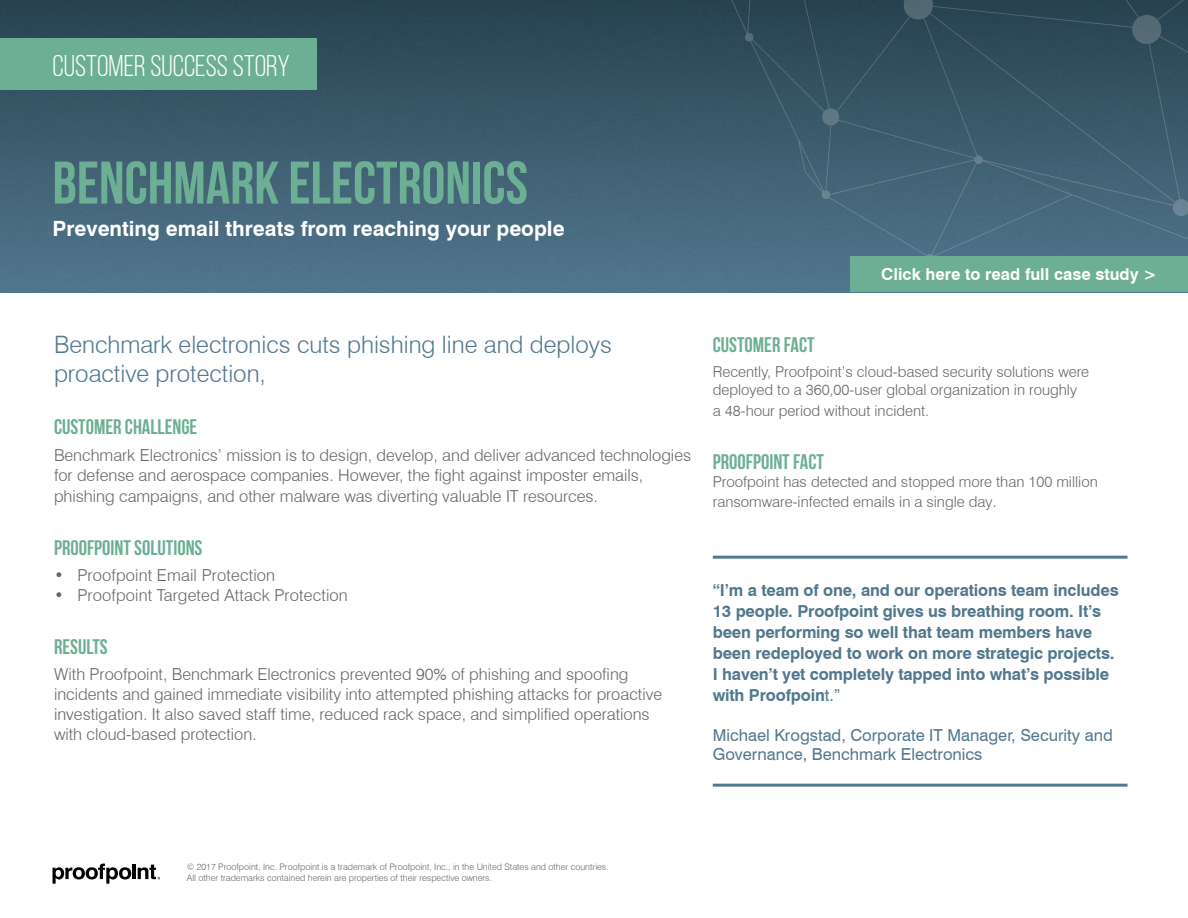
<style>
.page{position:relative;width:1188px;height:918px;background:#fff}
.page>*{position:absolute;margin:0;border:0;box-sizing:border-box;transform-origin:0 0}
.t1{font:700 60px "Bebas Neue";color:#6caf94}
.t2{font:30px "Bebas Neue";color:#fff}
.t3{font:300 24px/28.8px "Swiss 721 BT";color:#51788e}
.t4{font:700 21px "Bebas Neue";color:#6caf94}
.t5{font:700 21px "Swiss 721 BT";color:#fff}
.t6{font:300 16.5px/19.8px "Swiss 721 BT";color:#66656c}
.t7{font:700 16.5px/21px "Swiss 721 BT";letter-spacing:-.01em;color:#51788e}
.t8{font:16.5px/19.8px "Swiss 721 BT";color:#51788e}
.t9{font:700 16.5px "Swiss 721 BT";color:#fff}
.t10{font:300 15px/18px "Swiss 721 BT";color:#66656c}
.t11{font:300 9px/10.8px "Swiss 721 BT";color:#66656c}
.s1{font-size:16.5px}
.s2{font-weight:400}
</style>
<div class="page">
<img style="left:0;top:0;width:850px;height:292px">
<svg style="left:689px;top:0;width:499px;height:262px;background:#3b5a6b"></svg>
<div style="left:0;top:38px;width:316px;height:52px;background:#6caf94"></div>
<svg style="left:52px;top:864px;width:108px;height:20px"></svg>
<hr style="left:713px;top:784px;width:415px;height:3px;background:#51788e">
<hr style="left:713px;top:556px;width:415px;height:3px;background:#51788e">
<div style="left:850px;top:257px;width:338px;height:35px;background:#6caf94"></div>
<h2 class="t2" style="left:52px;top:49px;width:239px">CUSTOMER SUCCESS STORY</h2>
<h1 class="t1" style="left:52px;top:150px;width:477px">BENCHMARK ELECTRONICS</h1>
<p class="t5" style="left:52px;top:215px;width:514px">Preventing email threats from reaching your people</p>
<h3 class="t3" style="left:54px;top:330px;width:559px">Benchmark electronics cuts phishing line and deploys proactive protection,</h3>
<p class="t4" style="left:54px;top:416px;width:145px">CUSTOMER CHALLENGE</p>
<p class="t6" style="left:54px;top:445px;width:639px">Benchmark Electronics’ mission is to design, develop, and deliver advanced technologies for defense and aerospace companies. However, the fight against imposter emails,</p>
<p class="t6" style="left:54px;top:486px;width:545px">phishing campaigns, and other malware was diverting valuable IT resources.</p>
<p class="t4" style="left:54px;top:536px;width:150px">PROOFPOINT SOLUTIONS</p>
<p class="t6" style="left:54px;top:565px;width:223px">• Proofpoint Email Protection</p>
<p class="t6" style="left:54px;top:585px;width:295px">• Proofpoint Targeted Attack Protection</p>
<p class="t4" style="left:54px;top:635px;width:55px">RESULTS</p>
<p class="t6" style="left:54px;top:664px;width:610px">With Proofpoint, Benchmark Electronics prevented 90% of phishing and spoofing incidents and gained immediate visibility into attempted phishing attacks for proactive investigation. It also saved staff time, reduced rack space, and simplified operations with cloud-based protection.</p>
<p class="t9" style="left:881px;top:264px;width:277px">Click here to read full case study &gt;</p>
<p class="t4" style="left:713px;top:333px;width:103px">CUSTOMER FACT</p>
<p class="t10" style="left:713px;top:362px;width:378px">Recently, Proofpoint’s cloud-based security solutions were deployed to a 360,00-user global organization in roughly</p>
<p class="t10" style="left:713px;top:402px;width:218px">a 48-hour period without incident.</p>
<p class="t4" style="left:713px;top:450px;width:113px">PROOFPOINT FACT</p>
<p class="t10" style="left:713px;top:471px;width:387px;line-height:19.8px">Proofpoint has detected and stopped more than 100 million ransomware-infected emails in a single day<span class="s1">.</span></p>
<p class="t7" style="left:713px;top:579px;width:407px">“I’m a team of one, and our operations team includes 13 people. Proofpoint gives us breathing room. It’s been performing so well that team members have been redeployed to work on more strategic projects.<br>I haven’t yet completely tapped into what’s possible with Proofpoin<span class="s2">t.”</span></p>
<p class="t8" style="left:713px;top:725px;width:402px">Michael Krogstad, Corporate IT Manager, Security and<br>Governance, Benchmark Electronics</p>
<p class="t11" style="left:187px;top:862px;width:423px">© 2017 Proofpoint, Inc. Proofpoint is a trademark of Proofpoint, Inc., in the United States and other countries.<br>All other trademarks contained herein are properties of their respective owners.</p>
</div>
